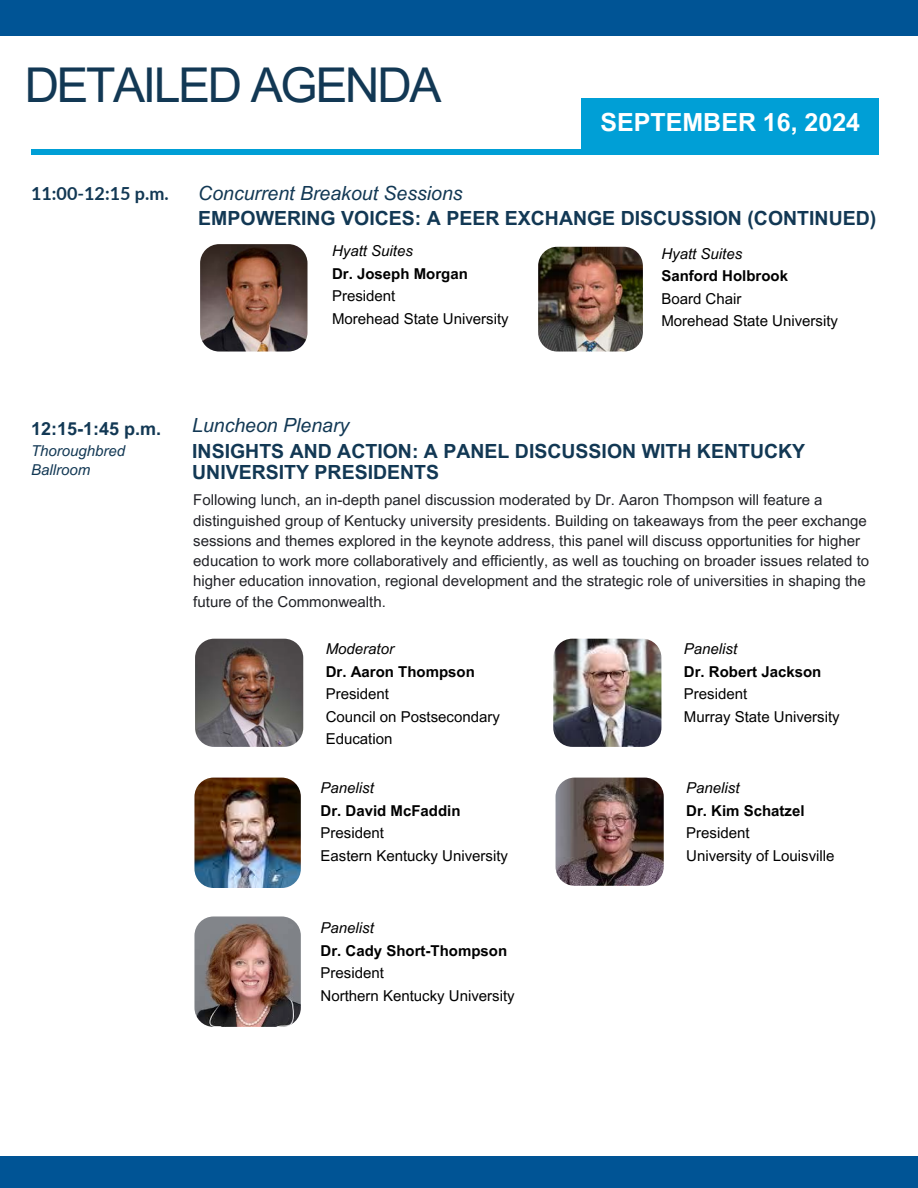
<style>
.page{position:relative;width:918px;height:1188px;background:#fff}
.page>*{position:absolute;margin:0;border:0;box-sizing:border-box;transform-origin:0 0}
.t1{font:48px "Arial MT Pro";letter-spacing:-.05em;color:#123854}
.t2{font:700 25.05px "Arial MT Pro";color:#fff}
.t3{font:700 19.5px/25.8px "Arial MT Pro";color:#123854}
.t4{font:italic 19.5px "Arial MT Pro";color:#123854}
.t5{font:700 18px "Lato";color:#123854}
.t6{font:700 18px "Arial MT Pro";color:#123854}
.t7{font:15px/20.2px "Arial MT Pro";color:#212227}
.t8{font:15px/22.5px "Arial MT Pro";color:#000}
.t9{font:700 15px "Arial MT Pro";color:#000}
.t10{font:italic 15px "Arial MT Pro";color:#000}
.t11{font:italic 15px/19.2px "Arial MT Pro";color:#123854}
.s1{font-weight:400;font-style:italic}
</style>
<div class="page">
<div style="left:31px;top:150px;width:848px;height:5px;background:#009fd6"></div>
<div style="left:581px;top:98px;width:298px;height:54px;background:#009fd6"></div>
<div style="left:0;top:0;width:918px;height:36px;background:#005495"></div>
<img style="left:200px;top:244px;width:108px;height:108px">
<img style="left:538px;top:247px;width:105px;height:105px;border-radius:19px">
<img style="left:553px;top:639px;width:108px;height:108px;border-radius:19px">
<img style="left:556px;top:778px;width:108px;height:108px;border-radius:19px">
<img style="left:194px;top:778px;width:107px;height:110px;border-radius:19px">
<img style="left:195px;top:639px;width:108px;height:108px;border-radius:19px">
<img style="left:194px;top:916px;width:107px;height:111px;border-radius:19px">
<div style="left:0;top:1156px;width:918px;height:32px;background:#005495"></div>
<p class="t1" style="left:24px;top:68px;width:419px">DETAILED AGENDA</p>
<p class="t2" style="left:601px;top:113px;width:261px">SEPTEMBER 16, 2024</p>
<p class="t5" style="left:31px;top:182px;width:139px">11:00-12:15 p.m.</p>
<h3 class="t4" style="left:198px;top:185px;width:266px">Concurrent Breakout Sessions</h3>
<h3 class="t3" style="left:198px;top:208px;width:680px">EMPOWERING VOICES: A PEER EXCHANGE DISCUSSION (CONTINUED)</h3>
<p class="t10" style="left:332px;top:245px;width:82px">Hyatt Suites</p>
<p class="t9" style="left:332px;top:268px;width:137px">Dr. Joseph Morgan</p>
<p class="t8" style="left:332px;top:287px;width:65px">President</p>
<p class="t8" style="left:332px;top:309px;width:178px">Morehead State University</p>
<p class="t10" style="left:661px;top:248px;width:82px">Hyatt Suites</p>
<h3 class="t9" style="left:661px;top:270px;width:128px">Sanford Holbrook</h3>
<p class="t8" style="left:661px;top:289px;width:82px">Board Chair</p>
<p class="t8" style="left:661px;top:312px;width:178px">Morehead State University</p>
<p class="t6" style="left:31px;top:422px;width:132px">12:15-1:45 p.m.</p>
<p class="t11" style="left:31px;top:443px;width:96px">Thoroughbred<br>Ballroom</p>
<p class="t3" style="left:192px;top:415px;width:615px"><span class="s1">Luncheon Plenary<br></span>INSIGHTS AND ACTION: A PANEL DISCUSSION WITH KENTUCKY</p>
<p class="t3" style="left:192px;top:462px;width:248px">UNIVERSITY PRESIDENTS</p>
<p class="t7" style="left:193px;top:492px;width:677px">Following lunch, an in-depth panel discussion moderated by Dr. Aaron Thompson will feature a distinguished group of Kentucky university presidents. Building on takeaways from the peer exchange sessions and themes explored in the keynote address, this panel will discuss opportunities for higher education to work more collaboratively and efficiently, as well as touching on broader issues related to higher education innovation, regional development and the strategic role of universities in shaping the future of the Commonwealth.</p>
<p class="t10" style="left:684px;top:643px;width:55px">Panelist</p>
<p class="t9" style="left:684px;top:666px;width:139px">Dr. Robert Jackson</p>
<p class="t8" style="left:684px;top:684px;width:65px">President</p>
<p class="t8" style="left:684px;top:707px;width:157px">Murray State University</p>
<p class="t10" style="left:326px;top:643px;width:70px">Moderator</p>
<p class="t9" style="left:326px;top:666px;width:151px">Dr. Aaron Thompson</p>
<p class="t8" style="left:326px;top:684px;width:65px">President</p>
<p class="t8" style="left:326px;top:707px;width:176px">Council on Postsecondary<br>Education</p>
<p class="t10" style="left:321px;top:782px;width:55px">Panelist</p>
<p class="t9" style="left:321px;top:805px;width:141px">Dr. David McFaddin</p>
<p class="t8" style="left:321px;top:823px;width:65px">President</p>
<p class="t8" style="left:321px;top:846px;width:189px">Eastern Kentucky University</p>
<p class="t10" style="left:321px;top:922px;width:55px">Panelist</p>
<p class="t9" style="left:321px;top:945px;width:188px">Dr. Cady Short-Thompson</p>
<p class="t8" style="left:321px;top:963px;width:65px">President</p>
<p class="t8" style="left:321px;top:986px;width:196px">Northern Kentucky University</p>
<p class="t10" style="left:686px;top:782px;width:55px">Panelist</p>
<p class="t9" style="left:686px;top:805px;width:120px">Dr. Kim Schatzel</p>
<p class="t8" style="left:686px;top:823px;width:65px">President</p>
<p class="t8" style="left:686px;top:846px;width:150px">University of Louisville</p>
</div>
